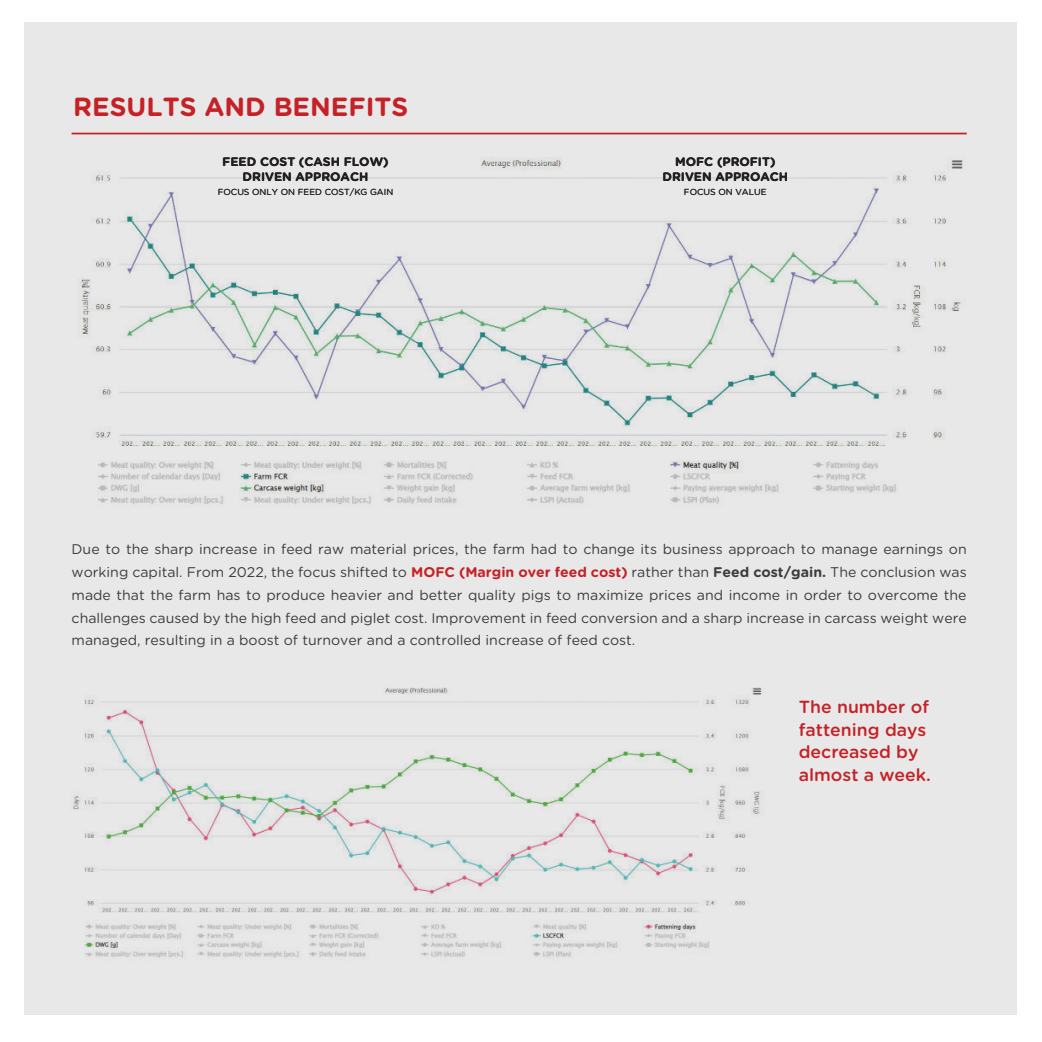
<style>
.page{position:relative;width:1042px;height:1042px;background:#fff}
.page>*{position:absolute;margin:0;border:0;box-sizing:border-box;transform-origin:0 0}
.t1{font:700 26.25px "Gotham Rounded";color:#c52126}
.t2{font:500 17.5px/22.8px "Gotham Rounded";color:#c52126}
.t3{font:14px/22.8px "Gotham Rounded";color:#3c3c3b;text-align:justify}
.t4{font:700 12.25px/14.7px "Gotham Rounded";color:#231f20;text-align:center}
.t5{font:8.75px "Gotham Rounded";color:#231f20}
.s1{font-weight:700;color:#c52126}
.s2{font-weight:700}
</style>
<div class="page">
<div style="left:25px;top:22px;width:992px;height:992px;background:#e8e8e8"></div>
<hr style="left:72px;top:133px;width:895px;height:1px;background:#c52126">
<img style="left:80px;top:157px;width:883px;height:349px">
<img style="left:71px;top:687px;width:693px;height:271px">
<h1 class="t1" style="left:73px;top:94px;width:337px">RESULTS AND BENEFITS</h1>
<p class="t4" style="left:222px;top:155px;width:168px">FEED COST (CASH FLOW)<br>DRIVEN APPROACH</p>
<p class="t5" style="left:218px;top:188px;width:177px">FOCUS ONLY ON FEED COST/KG GAIN</p>
<p class="t4" style="left:662px;top:155px;width:127px">MOFC (PROFIT)<br>DRIVEN APPROACH</p>
<p class="t5" style="left:684px;top:188px;width:84px">FOCUS ON VALUE</p>
<p class="t3" style="left:72px;top:539px;width:896px">Due to the sharp increase in feed raw material prices, the farm had to change its business approach to manage earnings on working capital. From 2022, the focus shifted to <span class="s1">MOFC (Margin over feed cost)</span> rather than <span class="s2">Feed cost/gain.</span> The conclusion was made that the farm has to produce heavier and better quality pigs to maximize prices and income in order to overcome the challenges caused by the high feed and piglet cost. Improvement in feed conversion and a sharp increase in carcass weight were managed, resulting in a boost of turnover and a controlled increase of feed cost.</p>
<p class="t2" style="left:799px;top:696px;width:134px">The number of fattening days decreased by almost a week.</p>
</div>
